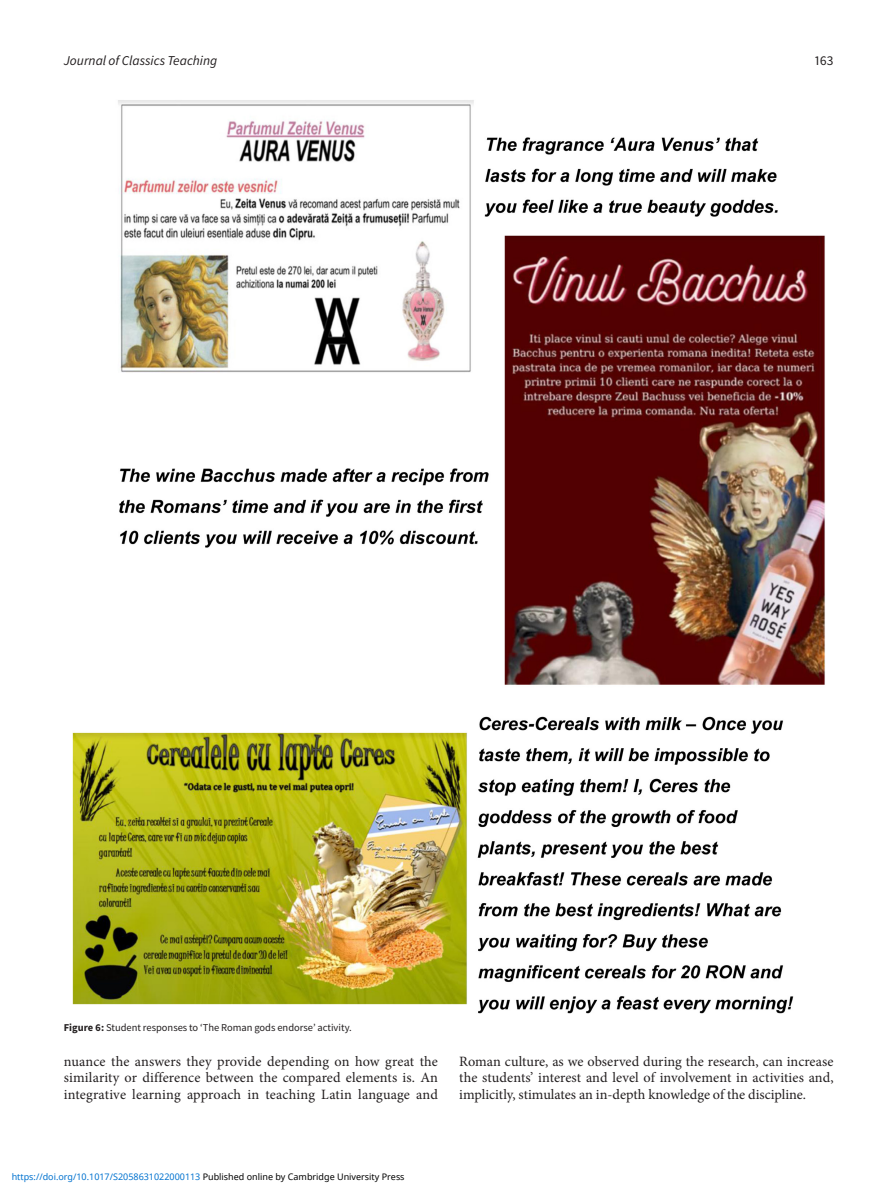
<style>
.page{position:relative;width:893px;height:1191px;background:#fff}
.page>*{position:absolute;margin:0;border:0;box-sizing:border-box;transform-origin:0 0}
.t1{font:14.25px/16.5px "Minion Pro";letter-spacing:.005em;color:#231f20;text-align:justify}
.t2{font:italic 13.5px "Source Sans Pro";color:#231f20}
.t3{font:13.5px "Source Sans Pro";color:#231f20}
.t4{font:10.5px "Source Sans Pro";color:#231f20}
.t5{font:9px "Noto Sans";color:#0172cf}
.s1{font-weight:700}
.s2{color:#000}
</style>
<div class="page">
<img style="left:72px;top:100px;width:753px;height:913px">
<p class="t2" style="left:64px;top:51px;width:155px">Journal of Classics Teaching</p>
<p class="t3" style="left:815px;top:51px;width:20px">163</p>
<p class="t4" style="left:64px;top:1021px;width:290px"><span class="s1">Figure 6:</span> Student responses to ‘The Roman gods endorse’ activity.</p>
<p class="t1" style="left:64px;top:1053px;width:376px">nuance the answers they provide depending on how great the similarity or difference between the compared elements is. An integrative learning approach in teaching Latin language and</p>
<p class="t1" style="left:459px;top:1053px;width:376px">Roman culture, as we observed during the research, can increase the students’ interest and level of involvement in activities and, implicitly, stimulates an in-depth knowledge of the discipline.</p>
<p class="t5" style="left:12px;top:1170px;width:394px">https://doi.org/10.1017/S2058631022000113 <span class="s2">Published online by Cambridge University Press</span></p>
</div>
